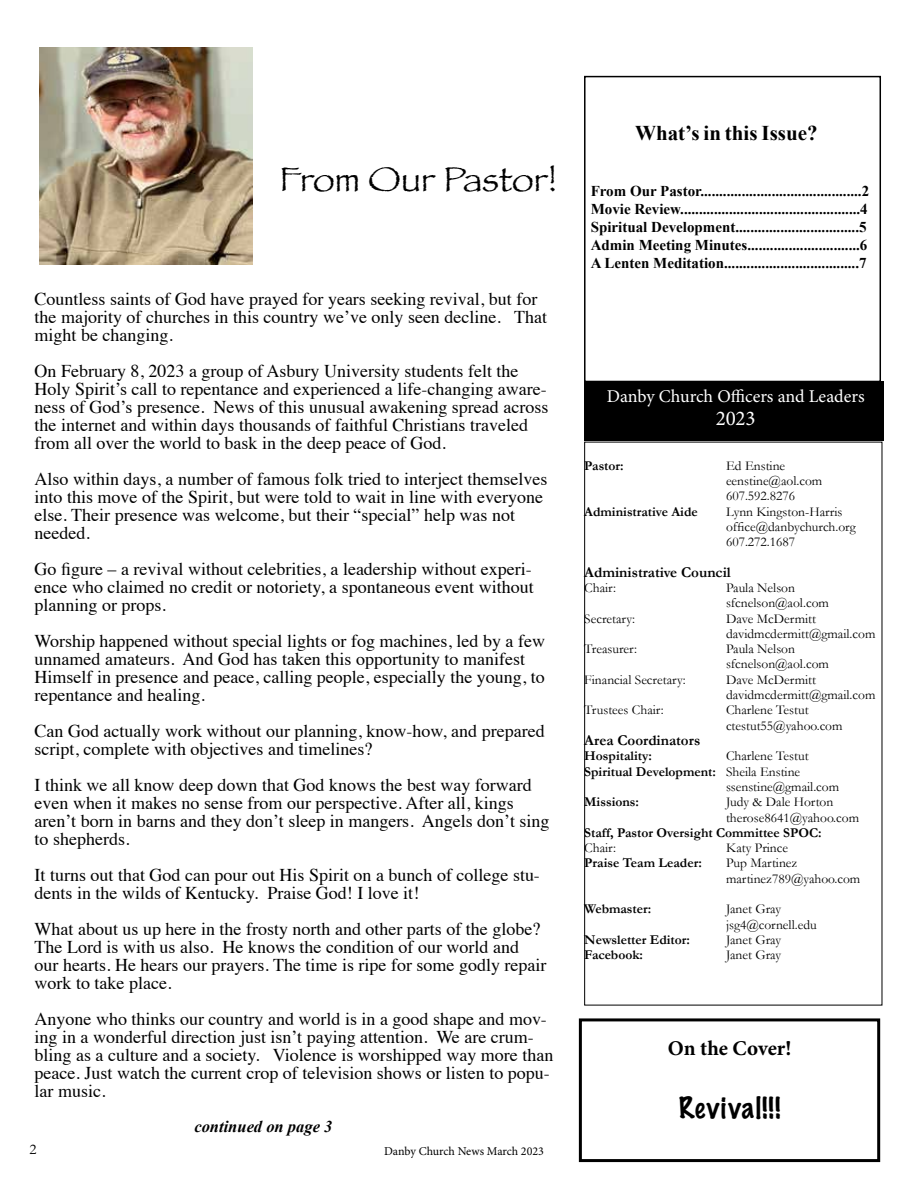
<style>
.page{position:relative;width:918px;height:1188px;background:#fff}
.page>*{position:absolute;margin:0;border:0;box-sizing:border-box;transform-origin:0 0}
.t1{font:36px "Papyrus";color:#000}
.t2{font:100 27px "Marker Felt";letter-spacing:.06em;color:#000}
.t3{font:700 21px "Times New Roman";color:#000}
.t4{font:700 21px "Minion Pro";color:#000}
.t5{font:21px "Minion Pro";color:#fff}
.t6{font:18px/18px "Times";color:#000}
.t7{font:18px "Minion Pro";color:#fff}
.t8{font:italic 700 16.5px "Times New Roman";color:#000}
.t9{font:700 15px/18px "Times New Roman";color:#000}
.t10{font:700 15px "Garamond";color:#000}
.t11{font:15px "Garamond";color:#000}
.t12{font:13.5px/15.3px "Garamond";color:#000}
.t13{font:700 13.5px "Garamond";color:#000}
.t14{font:12px "Minion Pro";letter-spacing:-.005em;color:#000}
.s1{font-weight:400}
</style>
<div class="page">
<div style="left:579px;top:1018px;width:301px;height:144px;border:3px solid #000"></div>
<div style="left:584px;top:76px;width:297px;height:306px;border:2px solid #000"></div>
<div style="left:584px;top:442px;width:298px;height:563px;border:1px solid #000"></div>
<div style="left:584px;top:381px;width:300px;height:60px;background:#000"></div>
<img style="left:40px;top:48px;width:212px;height:217px">
<h1 class="t1" style="left:279px;top:158px;width:279px">From Our Pastor!</h1>
<p class="t6" style="left:35px;top:289px;width:514px">Countless saints of God have prayed for years seeking revival, but for the majority of churches in this country we’ve only seen decline. That might be changing.</p>
<p class="t6" style="left:35px;top:361px;width:515px">On February 8, 2023 a group of Asbury University students felt the Holy Spirit’s call to repentance and experienced a life-changing aware&shy;ness of God’s presence. News of this unusual awakening spread across the internet and within days thousands of faithful Christians traveled from all over the world to bask in the deep peace of God.</p>
<p class="t6" style="left:35px;top:469px;width:514px">Also within days, a number of famous folk tried to interject themselves into this move of the Spirit, but were told to wait in line with everyone else. Their presence was welcome, but their “special” help was not needed.</p>
<p class="t6" style="left:35px;top:559px;width:501px;text-align:justify">Go figure – a revival without celebrities, a leadership without experi&shy;ence who claimed no credit or notoriety, a spontaneous event without planning or props.</p>
<p class="t6" style="left:35px;top:631px;width:512px">Worship happened without special lights or fog machines, led by a few unnamed amateurs. And God has taken this opportunity to manifest Himself in presence and peace, calling people, especially the young, to repentance and healing.</p>
<p class="t6" style="left:35px;top:721px;width:512px">Can God actually work without our planning, know-how, and prepared script, complete with objectives and timelines?</p>
<p class="t6" style="left:35px;top:775px;width:516px">I think we all know deep down that God knows the best way forward even when it makes no sense from our perspective. After all, kings aren’t born in barns and they don’t sleep in mangers. Angels don’t sing to shepherds.</p>
<p class="t6" style="left:35px;top:865px;width:507px">It turns out that God can pour out His Spirit on a bunch of college stu&shy;dents in the wilds of Kentucky. Praise God! I love it!</p>
<p class="t6" style="left:35px;top:919px;width:514px">What about us up here in the frosty north and other parts of the globe?<br>The Lord is with us also. He knows the condition of our world and our hearts. He hears our prayers. The time is ripe for some godly repair work to take place.</p>
<p class="t6" style="left:35px;top:1009px;width:520px">Anyone who thinks our country and world is in a good shape and mov&shy;ing in a wonderful direction just isn’t paying attention. We are crum&shy;bling as a culture and a society. Violence is worshipped way more than peace. Just watch the current crop of television shows or listen to popu&shy;lar music.</p>
<p class="t8" style="left:194px;top:1115px;width:139px">continued on page 3</p>
<p class="t11" style="left:30px;top:1140px;width:9px">2</p>
<p class="t14" style="left:384px;top:1143px;width:161px">Danby Church News March 2023</p>
<p class="t3" style="left:635px;top:118px;width:184px">What’s in this Issue?</p>
<p class="t9" style="left:591px;top:182px;width:280px">From Our Pastor...........................................2<br>Movie Review................................................4<br>Spiritual Development.................................5<br>Admin Meeting Minutes..............................6<br>A Lenten Meditation....................................7</p>
<p class="t7" style="left:607px;top:384px;width:259px">Danby Church Officers and Leaders</p>
<p class="t5" style="left:716px;top:404px;width:41px">2023</p>
<p class="t13" style="left:584px;top:457px;width:41px">Pastor:</p>
<p class="t12" style="left:726px;top:458px;width:98px">Ed Enstine eenstine@aol.com<br>607.592.8276</p>
<p class="t13" style="left:584px;top:503px;width:115px">Administrative Aide</p>
<p class="t12" style="left:726px;top:503px;width:131px">Lynn Kingston-Harris office@danbychurch.org<br>607.272.1687</p>
<p class="t10" style="left:584px;top:563px;width:148px">Administrative Council</p>
<p class="t12" style="left:584px;top:580px;width:33px">Chair:</p>
<p class="t12" style="left:726px;top:580px;width:104px">Paula Nelson sfcnelson@aol.com</p>
<p class="t12" style="left:584px;top:611px;width:52px">Secretary:</p>
<p class="t12" style="left:726px;top:611px;width:151px">Dave McDermitt davidmcdermitt@gmail.com</p>
<p class="t12" style="left:584px;top:641px;width:54px">Treasurer:</p>
<p class="t12" style="left:726px;top:641px;width:104px">Paula Nelson sfcnelson@aol.com</p>
<p class="t12" style="left:584px;top:672px;width:103px">Financial Secretary:</p>
<p class="t12" style="left:726px;top:672px;width:151px">Dave McDermitt davidmcdermitt@gmail.com</p>
<p class="t12" style="left:584px;top:702px;width:81px">Trustees Chair:</p>
<p class="t12" style="left:726px;top:702px;width:118px">Charlene Testut ctestut55@yahoo.com</p>
<p class="t10" style="left:584px;top:731px;width:118px">Area Coordinators</p>
<p class="t13" style="left:584px;top:748px;width:69px">Hospitality:</p>
<p class="t12" style="left:726px;top:748px;width:84px">Charlene Testut</p>
<p class="t13" style="left:584px;top:763px;width:217px">Spiritual Development: <span class="s1">Sheila Enstine</span></p>
<p class="t12" style="left:726px;top:779px;width:115px">ssenstine@gmail.com</p>
<p class="t13" style="left:584px;top:794px;width:56px">Missions:</p>
<p class="t12" style="left:726px;top:794px;width:135px">Judy &amp; Dale Horton therose8641@yahoo.com</p>
<p class="t13" style="left:584px;top:824px;width:239px">Staff, Pastor Oversight Committee SPOC:</p>
<p class="t12" style="left:584px;top:840px;width:33px">Chair:</p>
<p class="t12" style="left:726px;top:840px;width:64px">Katy Prince</p>
<p class="t13" style="left:584px;top:855px;width:119px">Praise Team Leader:</p>
<p class="t12" style="left:726px;top:855px;width:136px">Pup Martinez martinez789@yahoo.com</p>
<p class="t13" style="left:584px;top:901px;width:69px">Webmaster:</p>
<p class="t12" style="left:726px;top:901px;width:92px">Janet Gray jsg4@cornell.edu</p>
<p class="t13" style="left:584px;top:932px;width:107px">Newsletter Editor:</p>
<p class="t12" style="left:726px;top:932px;width:57px">Janet Gray</p>
<p class="t13" style="left:584px;top:947px;width:60px">Facebook:</p>
<p class="t12" style="left:726px;top:947px;width:57px">Janet Gray</p>
<p class="t4" style="left:668px;top:1033px;width:125px">On the Cover!</p>
<h2 class="t2" style="left:679px;top:1086px;width:103px">Revival!!!</h2>
</div>
